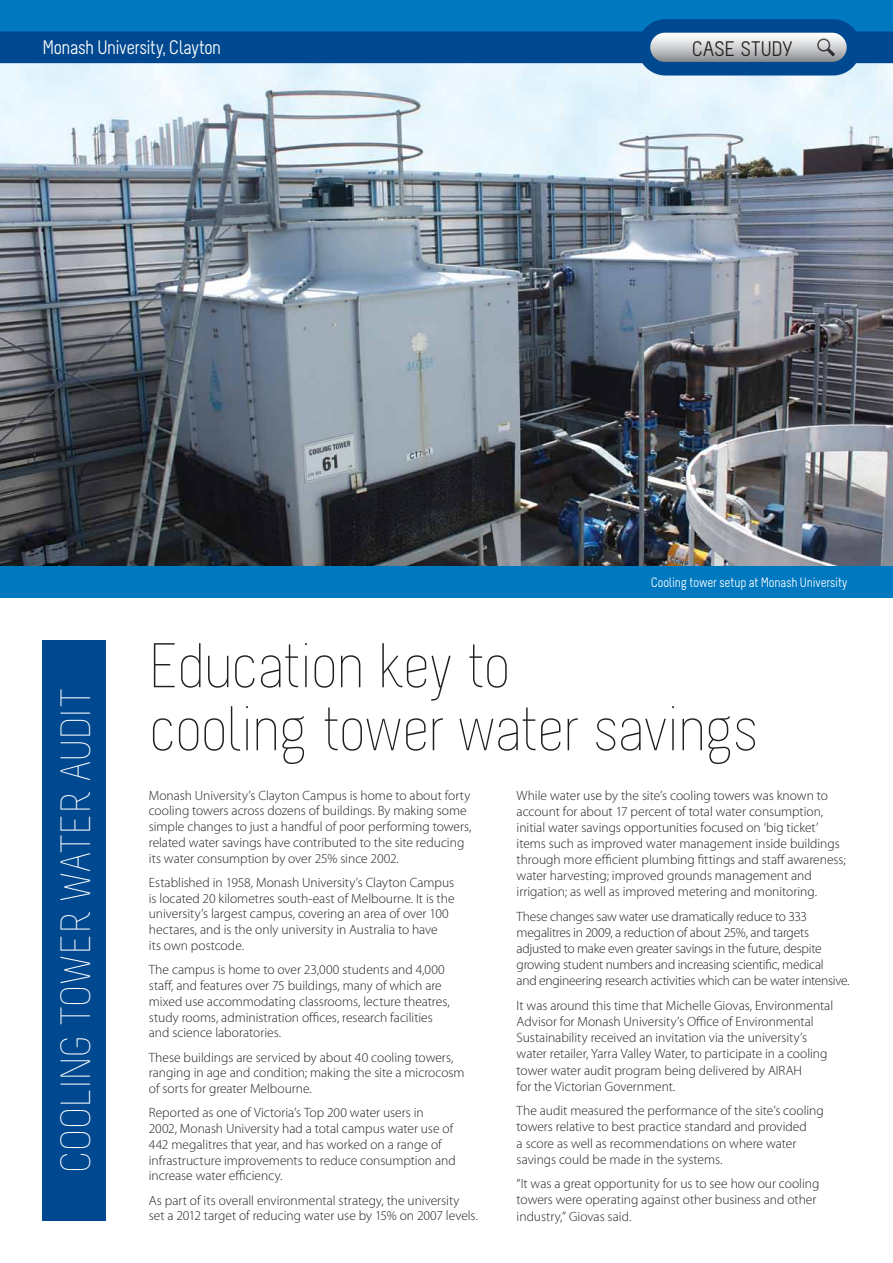
<style>
.page{position:relative;width:893px;height:1263px;background:#fff}
.page>*{position:absolute;margin:0;border:0;box-sizing:border-box;transform-origin:0 0}
.t1{font:300 63px/63px "Melbourne";letter-spacing:-.025em;color:#231f20}
.t2{font:300 42.15px "Melbourne";letter-spacing:-.015em;color:#fff}
.t3{font:21px "Melbourne";letter-spacing:-.015em;color:#231f20}
.t4{font:19.5px "Melbourne";letter-spacing:-.03em;color:#fff}
.t5{font:300 13.5px/16px "Myriad Pro";letter-spacing:-.005em;color:#231f20}
.t6{font:13.5px "Melbourne";letter-spacing:-.015em;color:#fff}
</style>
<div class="page">
<img style="left:0;top:76px;width:893px;height:490px">
<div style="left:0;top:566px;width:893px;height:31px;background:#0079c1"></div>
<div style="left:43px;top:640px;width:63px;height:580px;background:#004990"></div>
<div style="left:0;top:0;width:893px;height:35px;background:#0079c1"></div>
<svg style="left:0;top:19px;width:893px;height:57px;fill:#004990"></svg>
<svg style="left:650px;top:33px;width:197px;height:29px;background:#c8cacb"></svg>
<svg style="left:817px;top:39px;width:18px;height:17px"></svg>
<h3 class="t4" style="left:43px;top:37px;width:180px">Monash University, Clayton</h3>
<h3 class="t3" style="left:692px;top:37px;width:103px">CASE STUDY</h3>
<h2 class="t2" style="left:54px;top:1173px;width:482px;rotate:-90deg">Cooling Tower Water Audit</h2>
<p class="t6" style="left:651px;top:575px;width:198px">Cooling tower setup at Monash University</p>
<h1 class="t1" style="left:149px;top:635px;width:611px">Education key to<br>cooling tower water savings</h1>
<p class="t5" style="left:149px;top:787px;width:324px">Monash University’s Clayton Campus is home to about forty cooling towers across dozens of buildings. By making some simple changes to just a handful of poor performing towers, related water savings have contributed to the site reducing its water consumption by over 25% since 2002.</p>
<p class="t5" style="left:149px;top:875px;width:307px">Established in 1958, Monash University’s Clayton Campus is located 20 kilometres south-east of Melbourne. It is the university’s largest campus, covering an area of over 100 hectares, and is the only university in Australia to have<br>its own postcode.</p>
<p class="t5" style="left:149px;top:962px;width:302px">The campus is home to over 23,000 students and 4,000 staff, and features over 75 buildings, many of which are mixed use accommodating classrooms, lecture theatres, study rooms, administration offices, research facilities and science laboratories.</p>
<p class="t5" style="left:149px;top:1049px;width:317px">These buildings are serviced by about 40 cooling towers, ranging in age and condition; making the site a microcosm of sorts for greater Melbourne.</p>
<p class="t5" style="left:149px;top:1105px;width:308px">Reported as one of Victoria’s Top 200 water users in<br>2002, Monash University had a total campus water use of 442 megalitres that year, and has worked on a range of infrastructure improvements to reduce consumption and increase water efficiency.</p>
<p class="t5" style="left:149px;top:1192px;width:331px">As part of its overall environmental strategy, the university set a 2012 target of reducing water use by 15% on 2007 levels.</p>
<p class="t5" style="left:517px;top:787px;width:331px">While water use by the site’s cooling towers was known to account for about 17 percent of total water consumption, initial water savings opportunities focused on ‘big ticket’ items such as improved water management inside buildings through more efficient plumbing fittings and staff awareness; water harvesting; improved grounds management and irrigation; as well as improved metering and monitoring.</p>
<p class="t5" style="left:517px;top:909px;width:334px">These changes saw water use dramatically reduce to 333 megalitres in 2009, a reduction of about 25%, and targets adjusted to make even greater savings in the future, despite growing student numbers and increasing scientific, medical<br>and engineering research activities which can be water intensive.</p>
<p class="t5" style="left:517px;top:998px;width:318px">It was around this time that Michelle Giovas, Environmental Advisor for Monash University’s Office of Environmental Sustainability received an invitation via the university’s water retailer, Yarra Valley Water, to participate in a cooling tower water audit program being delivered by AIRAH<br>for the Victorian Government.</p>
<p class="t5" style="left:517px;top:1103px;width:309px">The audit measured the performance of the site’s cooling towers relative to best practice standard and provided<br>a score as well as recommendations on where water savings could be made in the systems.</p>
<p class="t5" style="left:517px;top:1176px;width:304px">“It was a great opportunity for us to see how our cooling towers were operating against other business and other industry,” Giovas said.</p>
</div>
